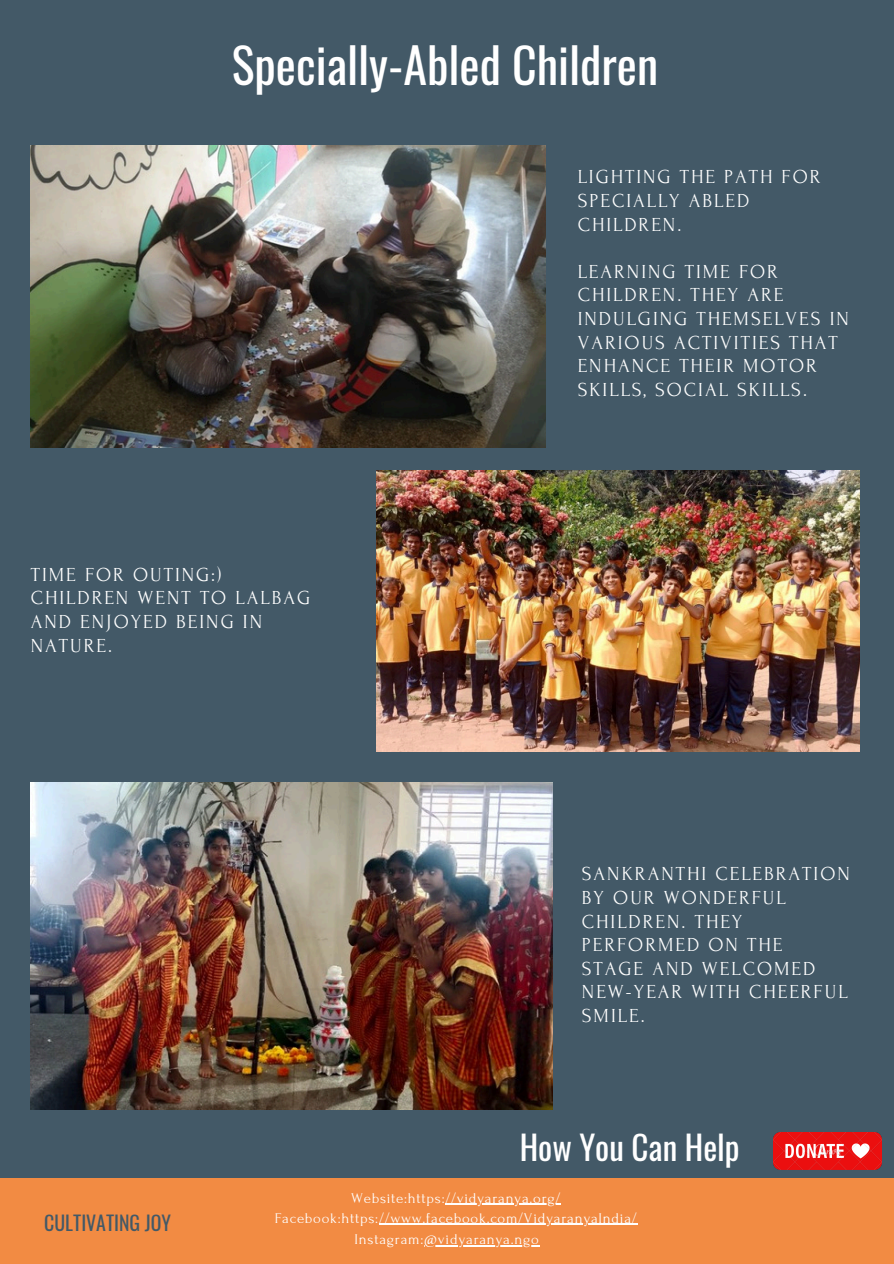
<style>
.page{position:relative;width:894px;height:1264px;background:#fff}
.page>*{position:absolute;margin:0;border:0;box-sizing:border-box;transform-origin:0 0}
.t1{font:48px "Oswald";color:#fff}
.t2{font:33.15px "Oswald";color:#fff}
.t3{font:19.8px/23.7px "Forum";letter-spacing:.1em;color:#fff}
.t4{font:19.8px "Oswald";color:#435967}
.t5{font:14.85px "Forum";letter-spacing:.05em;color:#fff}
</style>
<div class="page">
<div style="left:0;top:0;width:893px;height:1263px;background:#435967"></div>
<div style="left:0;top:1177px;width:893px;height:86px;background:#f28b43"></div>
<img style="left:31px;top:145px;width:514px;height:303px">
<img style="left:773px;top:1132px;width:107px;height:37px">
<img style="left:30px;top:782px;width:522px;height:327px">
<img style="left:376px;top:470px;width:482px;height:282px">
<hr style="left:424px;top:1245px;width:115px;height:1px;background:#fff">
<hr style="left:379px;top:1223px;width:258px;height:1px;background:#fff">
<hr style="left:445px;top:1203px;width:116px;height:1px;background:#fff">
<p class="t1" style="left:232px;top:28px;width:428px">Specially-Abled Children</p>
<p class="t3" style="left:31px;top:563px;width:281px">TIME FOR OUTING:)<br>CHILDREN WENT TO LALBAG<br>AND ENJOYED BEING IN<br>NATURE.</p>
<h2 class="t3" style="left:577px;top:165px;width:244px">LIGHTING THE PATH FOR<br>SPECIALLY ABLED<br>CHILDREN.</h2>
<p class="t3" style="left:577px;top:260px;width:273px">LEARNING TIME FOR<br>CHILDREN. THEY ARE<br>INDULGING THEMSELVES IN<br>VARIOUS ACTIVITIES THAT<br>ENHANCE THEIR MOTOR<br>SKILLS, SOCIAL SKILLS.</p>
<p class="t3" style="left:581px;top:862px;width:269px">SANKRANTHI CELEBRATION<br>BY OUR WONDERFUL<br>CHILDREN. THEY<br>PERFORMED ON THE<br>STAGE AND WELCOMED<br>NEW-YEAR WITH CHEERFUL<br>SMILE.</p>
<p class="t2" style="left:519px;top:1121px;width:221px">How You Can Help</p>
<p class="t5" style="left:351px;top:1189px;width:211px">Website:https://vidyaranya.org/</p>
<h1 class="t4" style="left:44px;top:1206px;width:128px">CULTIVATING JOY</h1>
<h3 class="t5" style="left:275px;top:1209px;width:363px">Facebook:https://www.facebook.com/VidyaranyaIndia/</h3>
<h3 class="t5" style="left:354px;top:1231px;width:186px">Instagram:@vidyaranya.ngo</h3>
</div>
